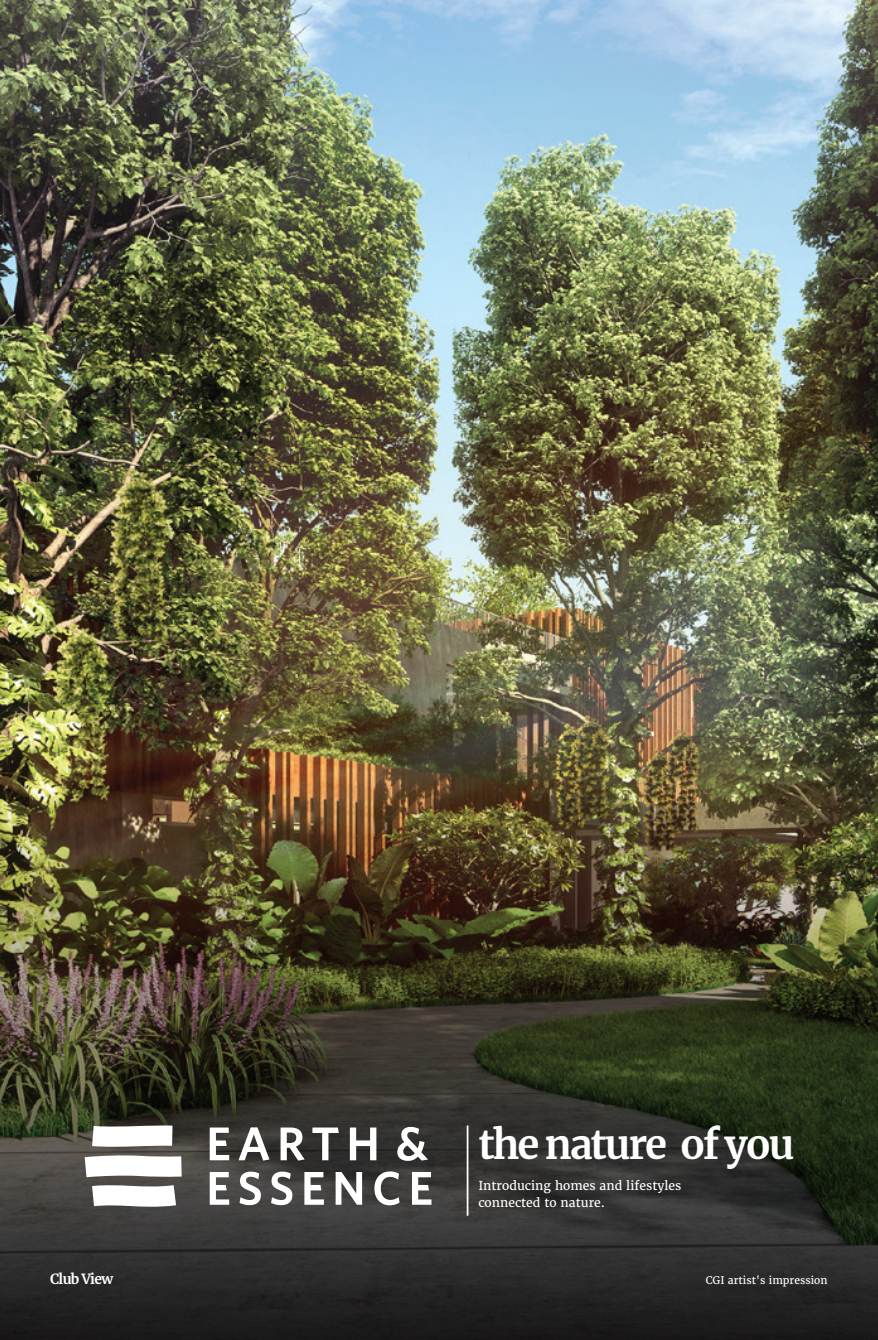
<style>
.page{position:relative;width:878px;height:1340px;background:#fff}
.page>*{position:absolute;margin:0;border:0;box-sizing:border-box;transform-origin:0 0}
.t1{font:700 39.9px "Merriweather";letter-spacing:-.05em;color:#fff}
.t2{font:700 14px "Merriweather";letter-spacing:-.05em;color:#fff}
.t3{font:12.25px/16.6px "Merriweather";color:#fff}
.t4{font:10.5px "Merriweather";color:#fff}
</style>
<div class="page">
<img style="left:0;top:0;width:878px;height:781px">
<img style="left:0;top:781px;width:878px;height:558px">
<svg style="left:92px;top:1184px;width:84px;height:22px"></svg>
<svg style="left:92px;top:1125px;width:81px;height:21px"></svg>
<svg style="left:85px;top:1154px;width:97px;height:23px"></svg>
<svg style="left:210px;top:1127px;width:19px;height:33px"></svg>
<svg style="left:238px;top:1127px;width:31px;height:33px"></svg>
<svg style="left:281px;top:1127px;width:24px;height:33px"></svg>
<svg style="left:312px;top:1127px;width:27px;height:33px"></svg>
<svg style="left:350px;top:1127px;width:26px;height:33px"></svg>
<svg style="left:397px;top:1126px;width:31px;height:34px"></svg>
<svg style="left:210px;top:1171px;width:19px;height:33px"></svg>
<svg style="left:240px;top:1171px;width:21px;height:34px"></svg>
<svg style="left:271px;top:1171px;width:21px;height:34px"></svg>
<svg style="left:304px;top:1171px;width:20px;height:33px"></svg>
<svg style="left:336px;top:1171px;width:26px;height:33px"></svg>
<svg style="left:374px;top:1171px;width:26px;height:34px"></svg>
<svg style="left:412px;top:1171px;width:19px;height:33px"></svg>
<hr style="left:467px;top:1125px;width:1px;height:90px;background:#fff">
<h1 class="t1" style="left:478px;top:1117px;width:317px">the nature of you</h1>
<p class="t3" style="left:478px;top:1177px;width:205px">Introducing homes and lifestyles connected to nature.</p>
<p class="t2" style="left:50px;top:1269px;width:64px">Club View</p>
<p class="t4" style="left:706px;top:1274px;width:123px">CGI artist's impression</p>
</div>
